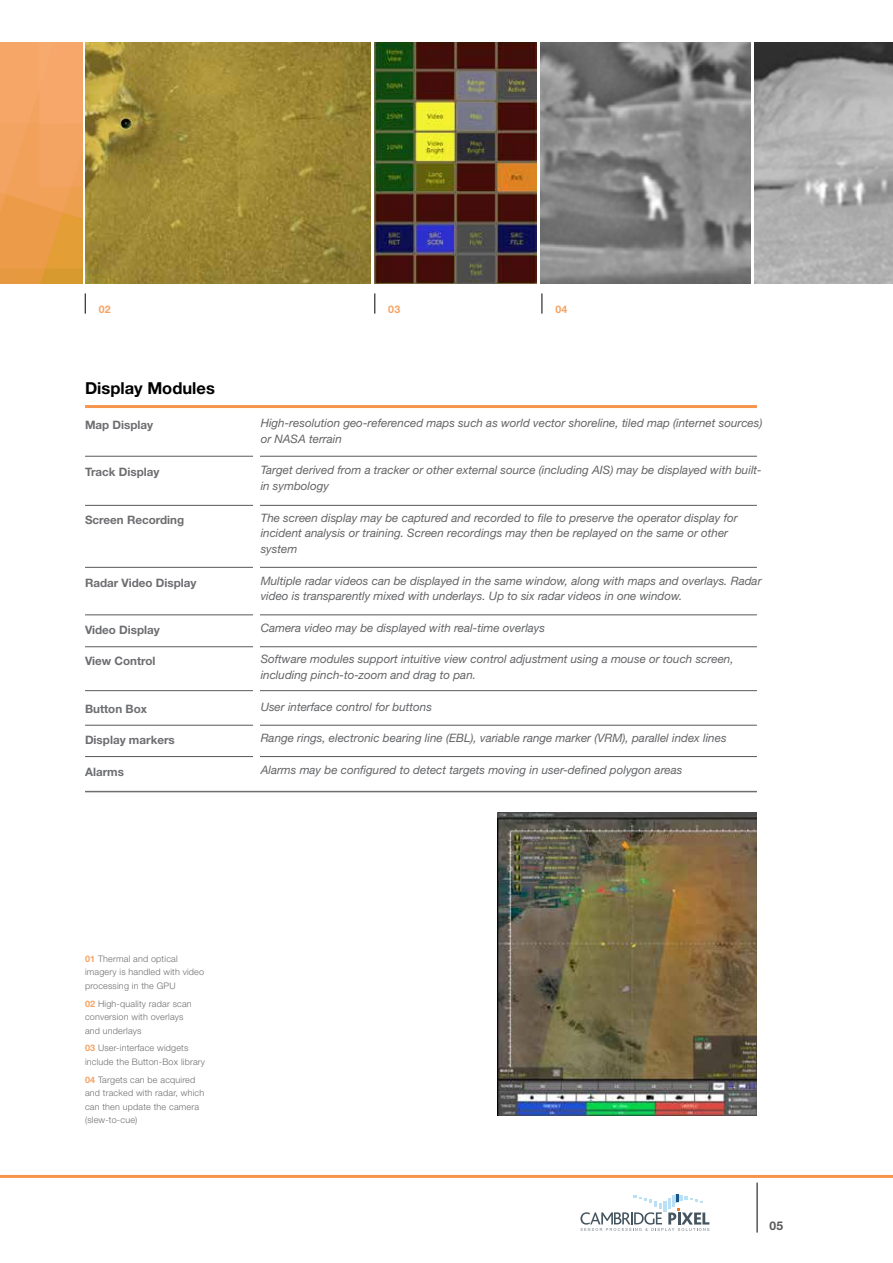
<style>
.page{position:relative;width:893px;height:1263px;background:#fff}
.page>*{position:absolute;margin:0;border:0;box-sizing:border-box;transform-origin:0 0}
.t1{font:700 16.5px "Helvetica Neue";color:#000}
.t2{font:700 12px "Helvetica Neue";color:#58595b}
.t3{font:italic 11.7px/15.8px "Helvetica Neue";color:#636466}
.t4{font:700 11.7px "Helvetica Neue";color:#6d6e71}
.t5{font:700 10.5px "Helvetica Neue";color:#f7a263}
.t6{font:300 9px/13.5px "Helvetica Neue";letter-spacing:.02em;color:#6d6e71}
.s1{font-weight:700;color:#f7a263}
</style>
<div class="page">
<svg style="left:580px;top:1194px;width:129px;height:37px"></svg>
<hr style="left:757px;top:1182px;width:1px;height:50px;background:#000">
<img style="left:85px;top:43px;width:286px;height:241px">
<img style="left:540px;top:43px;width:211px;height:241px">
<img style="left:375px;top:43px;width:162px;height:241px">
<img style="left:754px;top:43px;width:139px;height:241px">
<img style="left:0;top:43px;width:82px;height:241px">
<img style="left:498px;top:812px;width:259px;height:303px">
<hr style="left:0;top:1175px;width:893px;height:3px;background:#f6954d">
<hr style="left:85px;top:456px;width:672px;height:1px;background:#58595b">
<hr style="left:85px;top:505px;width:672px;height:1px;background:#58595b">
<hr style="left:85px;top:567px;width:672px;height:1px;background:#58595b">
<hr style="left:85px;top:615px;width:672px;height:1px;background:#58595b">
<hr style="left:85px;top:646px;width:672px;height:1px;background:#58595b">
<hr style="left:85px;top:690px;width:672px;height:1px;background:#58595b">
<hr style="left:85px;top:725px;width:672px;height:1px;background:#58595b">
<hr style="left:85px;top:756px;width:672px;height:1px;background:#58595b">
<hr style="left:85px;top:405px;width:672px;height:3px;background:#f6954d">
<div style="left:253px;top:426px;width:6px;height:380px;background:#fff"></div>
<hr style="left:85px;top:791px;width:672px;height:1px;background:#6d6e71">
<svg style="left:85px;top:293px;width:1px;height:21px"></svg>
<svg style="left:375px;top:293px;width:1px;height:21px"></svg>
<svg style="left:542px;top:293px;width:1px;height:21px"></svg>
<p class="t5" style="left:99px;top:303px;width:13px">02</p>
<h1 class="t1" style="left:85px;top:377px;width:131px">Display Modules</h1>
<p class="t4" style="left:85px;top:418px;width:70px">Map Display</p>
<p class="t4" style="left:85px;top:465px;width:76px">Track Display</p>
<p class="t4" style="left:85px;top:512px;width:101px">Screen Recording</p>
<p class="t4" style="left:85px;top:575px;width:113px">Radar Video Display</p>
<p class="t4" style="left:85px;top:622px;width:76px">Video Display</p>
<p class="t4" style="left:85px;top:654px;width:72px">View Control</p>
<p class="t4" style="left:85px;top:701px;width:64px">Button Box</p>
<p class="t4" style="left:85px;top:733px;width:91px">Display markers</p>
<p class="t4" style="left:85px;top:764px;width:40px">Alarms</p>
<p class="t5" style="left:388px;top:303px;width:13px">03</p>
<p class="t5" style="left:555px;top:303px;width:13px">04</p>
<p class="t3" style="left:261px;top:415px;width:503px">High-resolution geo-referenced maps such as world vector shoreline, tiled map (internet sources) or NASA terrain</p>
<p class="t3" style="left:261px;top:462px;width:503px">Target derived from a tracker or other external source (including AIS) may be displayed with built&shy;in symbology</p>
<p class="t3" style="left:261px;top:509px;width:478px">The screen display may be captured and recorded to file to preserve the operator display for incident analysis or training. Screen recordings may then be replayed on the same or other system</p>
<p class="t3" style="left:261px;top:572px;width:502px">Multiple radar videos can be displayed in the same window, along with maps and overlays. Radar video is transparently mixed with underlays. Up to six radar videos in one window.</p>
<p class="t3" style="left:261px;top:619px;width:286px">Camera video may be displayed with real-time overlays</p>
<p class="t3" style="left:261px;top:651px;width:474px">Software modules support intuitive view control adjustment using a mouse or touch screen, including pinch-to-zoom and drag to pan.</p>
<p class="t3" style="left:261px;top:698px;width:173px">User interface control for buttons</p>
<p class="t3" style="left:261px;top:730px;width:467px">Range rings, electronic bearing line (EBL), variable range marker (VRM), parallel index lines</p>
<p class="t3" style="left:261px;top:761px;width:423px">Alarms may be configured to detect targets moving in user-defined polygon areas</p>
<p class="t6" style="left:85px;top:952px;width:121px"><span class="s1">01</span> Thermal and optical imagery is handled with video processing in the GPU</p>
<p class="t6" style="left:85px;top:996px;width:108px"><span class="s1">02</span> High-quality radar scan conversion with overlays and underlays</p>
<p class="t6" style="left:85px;top:1041px;width:122px"><span class="s1">03</span> User-interface widgets include the Button-Box library</p>
<p class="t6" style="left:85px;top:1072px;width:121px"><span class="s1">04</span> Targets can be acquired and tracked with radar, which can then update the camera (slew-to-cue)</p>
<p class="t2" style="left:769px;top:1218px;width:15px">05</p>
</div>
